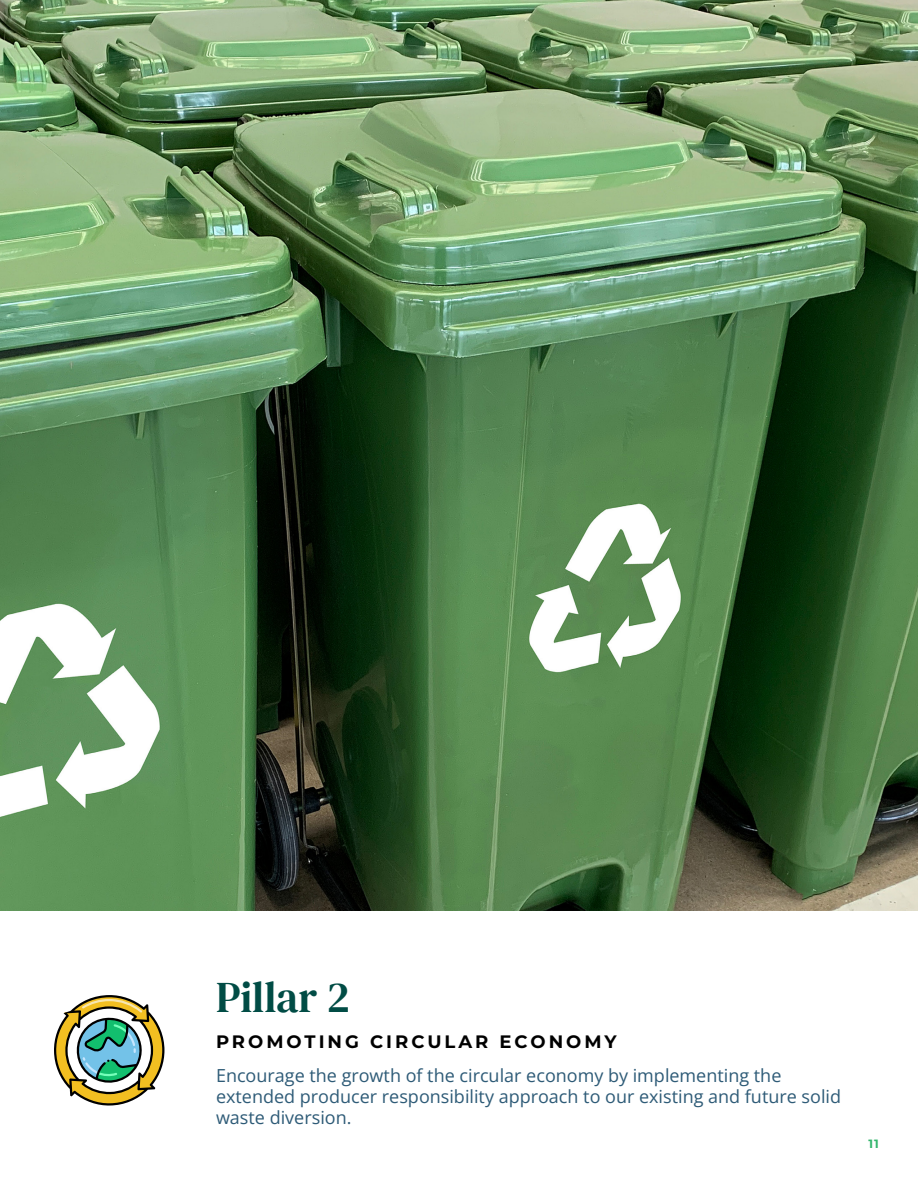
<style>
.page{position:relative;width:918px;height:1188px;background:#fff}
.page>*{position:absolute;margin:0;border:0;box-sizing:border-box;transform-origin:0 0}
.t1{font:43.5px "DM Serif Text";color:#014c45}
.t2{font:18px/21px "Open Sans";color:#2e5b77}
.t3{font:700 18px "Montserrat";letter-spacing:.165em;color:#000}
.t4{font:700 12px "Montserrat";color:#34b66d}
</style>
<div class="page">
<img style="left:0;top:0;width:918px;height:910px">
<svg style="left:54px;top:995px;width:110px;height:111px"></svg>
<h1 class="t1" style="left:216px;top:972px;width:135px">Pillar 2</h1>
<p class="t3" style="left:216px;top:1028px;width:402px">PROMOTING CIRCULAR ECONOMY</p>
<p class="t2" style="left:216px;top:1065px;width:627px">Encourage the growth of the circular economy by implementing the extended producer responsibility approach to our existing and future solid waste diversion.</p>
<p class="t4" style="left:868px;top:1135px;width:12px">11</p>
</div>
